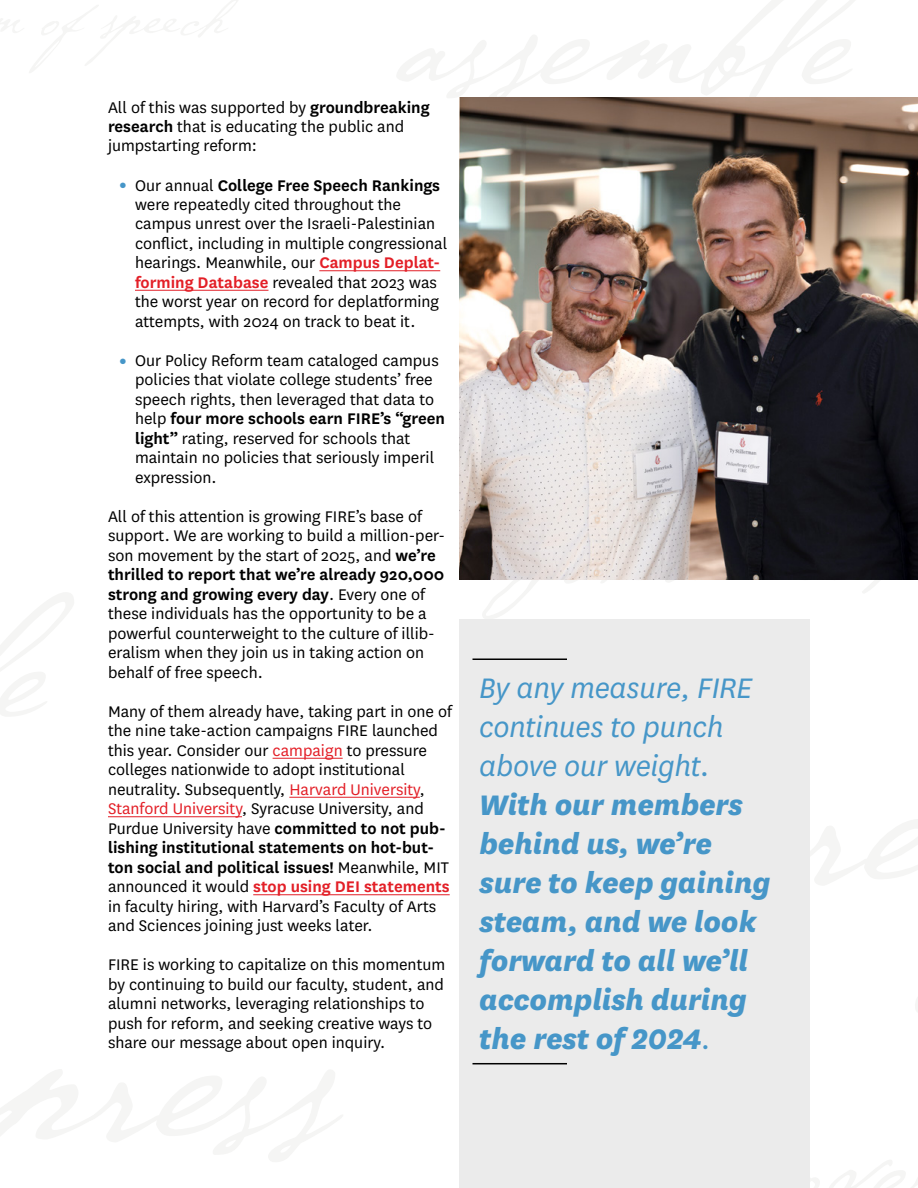
<style>
.page{position:relative;width:918px;height:1188px;background:#fff}
.page>*{position:absolute;margin:0;border:0;box-sizing:border-box;transform-origin:0 0}
.t1{font:italic 800 33px/39px "National";letter-spacing:-.01em;color:#4696c8}
.t2{font:italic 33px/39px "National";letter-spacing:-.01em;color:#4696c8}
.t3{font:18px/19.5px "National";color:#000}
.s1{font-weight:600}
.s2{font-size:9px;color:#4696c8}
.s3{font-weight:600;color:#e31f27}
.s4{color:#e31f27}
.s5{font-weight:400}
</style>
<div class="page">
<svg style="left:810px;top:1160px;width:108px;height:28px"></svg>
<svg style="left:482px;top:580px;width:398px;height:40px"></svg>
<svg style="left:810px;top:819px;width:108px;height:193px"></svg>
<div style="left:459px;top:620px;width:351px;height:568px;background:#ebebeb"></div>
<hr style="left:319px;top:270px;width:121px;height:1px;background:#e31f27">
<hr style="left:135px;top:290px;width:133px;height:1px;background:#e31f27">
<hr style="left:273px;top:758px;width:70px;height:1px;background:#e31f27">
<hr style="left:289px;top:797px;width:131px;height:1px;background:#e31f27">
<hr style="left:108px;top:816px;width:134px;height:1px;background:#e31f27">
<hr style="left:253px;top:894px;width:197px;height:1px;background:#e31f27">
<hr style="left:472px;top:1063px;width:95px;height:1px;background:#000">
<hr style="left:472px;top:658px;width:95px;height:2px;background:#000">
<svg style="left:397px;top:0;width:458px;height:98px"></svg>
<svg style="left:0;top:593px;width:74px;height:123px"></svg>
<svg style="left:0;top:1069px;width:343px;height:93px"></svg>
<svg style="left:0;top:0;width:238px;height:73px"></svg>
<img style="left:459px;top:97px;width:459px;height:483px">
<p class="t3" style="left:108px;top:96px;width:323px">All of this was supported by <span class="s1">groundbreaking research</span> that is educating the public and jumpstarting reform:</p>
<p class="t3" style="left:135px;top:174px;width:314px;text-indent:-15px"><span class="s2">●</span> Our annual <span class="s1">College Free Speech Rankings </span>were repeatedly cited throughout the campus unrest over the Israeli-Palestinian conflict, including in multiple congressional hearings. Meanwhile, our <span class="s3">Campus Deplat&shy;forming Database</span> revealed that 2023 was the worst year on record for deplatforming attempts, with 2024 on track to beat it.</p>
<p class="t3" style="left:135px;top:350px;width:311px;text-indent:-15px"><span class="s2">●</span> Our Policy Reform team cataloged campus policies that violate college students’ free speech rights, then leveraged that data to help <span class="s1">four more schools earn FIRE’s “green light”</span> rating, reserved for schools that maintain no policies that seriously imperil expression.</p>
<p class="t3" style="left:108px;top:506px;width:339px">All of this attention is growing FIRE’s base of support. We are working to build a million-per&shy;son movement by the start of 2025, and <span class="s1">we’re thrilled to report that we’re already 920,000 strong and growing every day</span>. Every one of these individuals has the opportunity to be a powerful counterweight to the culture of illib&shy;eralism when they join us in taking action on behalf of free speech.</p>
<p class="t3" style="left:108px;top:701px;width:345px">Many of them already have, taking part in one of the nine take-action campaigns FIRE launched this year. Consider our <span class="s4">campaign</span> to pressure colleges nationwide to adopt institutional neutrality. Subsequently, <span class="s4">Harvard University</span>, <span class="s4">Stanford University</span>, Syracuse University, and Purdue University have <span class="s1">committed to not pub&shy;lishing institutional statements on hot-but&shy;ton social and political issues!</span> Meanwhile, MIT announced it would <span class="s3">stop using DEI statements </span>in faculty hiring, with Harvard’s Faculty of Arts and Sciences joining just weeks later.</p>
<p class="t3" style="left:108px;top:954px;width:339px">FIRE is working to capitalize on this momentum by continuing to build our faculty, student, and alumni networks, leveraging relationships to push for reform, and seeking creative ways to share our message about open inquiry.</p>
<h1 class="t2" style="left:479px;top:668px;width:275px">By any measure, FIRE continues to punch above our weight.</h1>
<h1 class="t1" style="left:479px;top:783px;width:293px">With our members behind us, we’re sure to keep gaining steam, and we look forward to all we’ll accomplish during the rest of 2024<span class="s5">.</span></h1>
</div>
